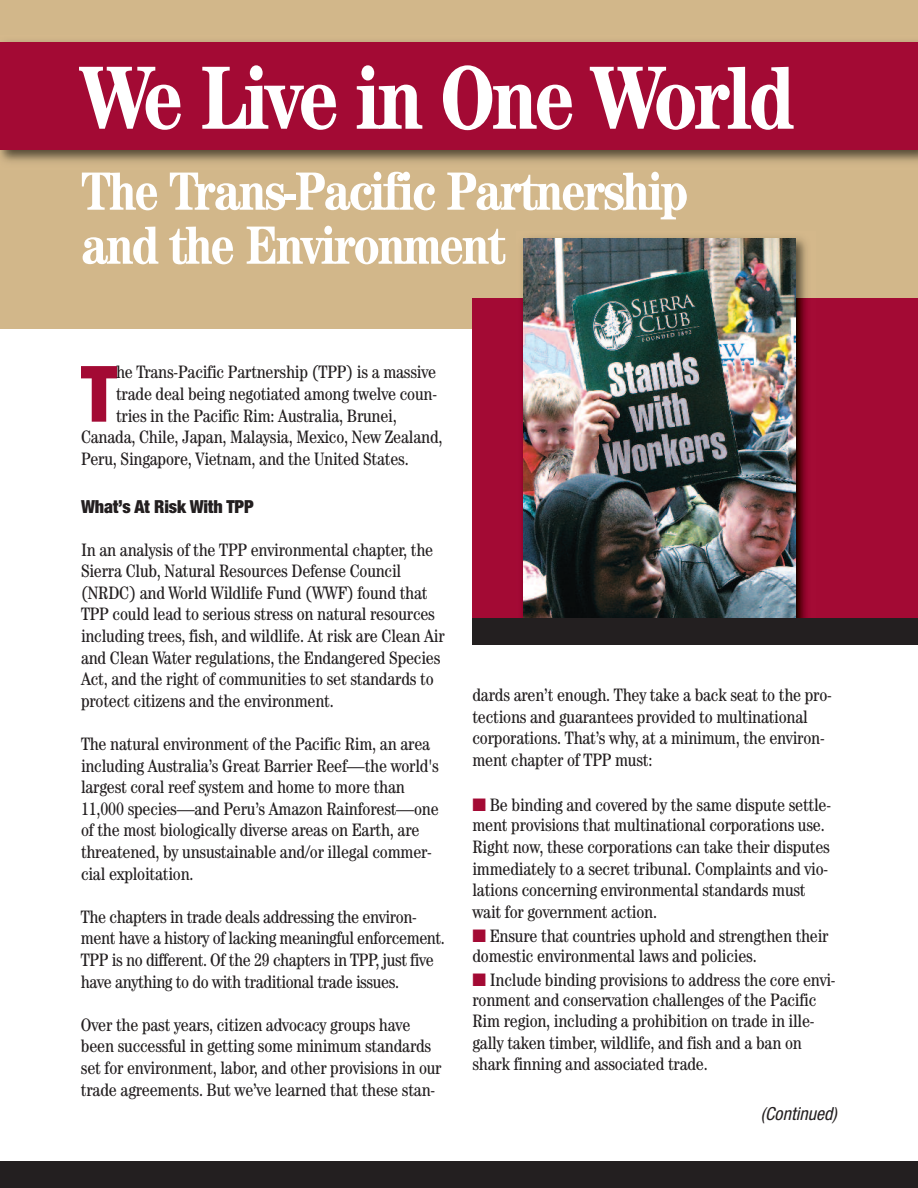
<style>
.page{position:relative;width:918px;height:1188px;background:#fff}
.page>*{position:absolute;margin:0;border:0;box-sizing:border-box;transform-origin:0 0}
.t1{font:700 condensed 90px "Century";letter-spacing:-.03em;color:#fff}
.t2{font:900 condensed 77.85px "Helvetica Neue";color:#a30a34}
.t3{font:700 condensed 54px/54px "Century";letter-spacing:-.03em;color:#fff}
.t4{font:condensed 18px/21.6px "Century";letter-spacing:-.01em;color:#231f20}
.t5{font:900 condensed 18px "Helvetica Neue";letter-spacing:-.01em;color:#231f20}
.t6{font:italic condensed 18px "Helvetica Neue";letter-spacing:.005em;color:#231f20}
.s1{color:#a30a34}
</style>
<div class="page">
<div style="left:0;top:0;width:918px;height:329px;background:#d2b78a"></div>
<div style="left:472px;top:298px;width:446px;height:332px;background:#a30a34"></div>
<div style="left:0;top:42px;width:918px;height:108px;background:#a30a34"></div>
<img style="left:522px;top:238px;width:285px;height:380px">
<img style="left:524px;top:238px;width:271px;height:380px">
<div style="left:0;top:1161px;width:918px;height:27px;background:#231f20"></div>
<div style="left:472px;top:618px;width:446px;height:27px;background:#231f20"></div>
<h1 class="t1" style="left:81px;top:67px;width:715px">We Live in One World</h1>
<h3 class="t3" style="left:81px;top:169px;width:609px">The Trans-Pacific Partnership and the Environment</h3>
<h2 class="t2" style="left:81px;top:346px;width:37px">T</h2>
<p class="t4" style="left:116px;top:363px;width:322px">he Trans-Pacific Partnership (TPP) is a massive</p>
<p class="t4" style="left:116px;top:385px;width:322px">trade deal being negotiated among twelve coun-</p>
<p class="t4" style="left:116px;top:406px;width:282px">tries in the Pacific Rim: Australia, Brunei,</p>
<p class="t4" style="left:81px;top:428px;width:363px">Canada, Chile, Japan, Malaysia, Mexico, New Zealand,</p>
<p class="t4" style="left:81px;top:450px;width:329px">Peru, Singapore, Vietnam, and the United States.</p>
<p class="t5" style="left:81px;top:496px;width:174px">What’s At Risk With TPP</p>
<p class="t4" style="left:81px;top:540px;width:365px">In an analysis of the TPP environmental chapter, the Sierra Club, Natural Resources Defense Council (NRDC) and World Wildlife Fund (WWF) found that TPP could lead to serious stress on natural resources including trees, fish, and wildlife. At risk are Clean Air and Clean Water regulations, the Endangered Species Act, and the right of communities to set standards to protect citizens and the environment.</p>
<p class="t4" style="left:81px;top:735px;width:359px">The natural environment of the Pacific Rim, an area including Australia’s Great Barrier Reef—the world's largest coral reef system and home to more than 11,000 species—and Peru’s Amazon Rainforest—one of the most biologically diverse areas on Earth, are threatened, by unsustainable and/or illegal commer&shy;cial exploitation.</p>
<p class="t4" style="left:81px;top:907px;width:365px">The chapters in trade deals addressing the environ&shy;ment have a history of lacking meaningful enforcement.<br>TPP is no different. Of the 29 chapters in TPP, just five have anything to do with traditional trade issues.</p>
<p class="t4" style="left:81px;top:1015px;width:362px">Over the past years, citizen advocacy groups have been successful in getting some minimum standards set for environment, labor, and other provisions in our trade agreements. But we’ve learned that these stan-</p>
<p class="t4" style="left:472px;top:686px;width:361px">dards aren’t enough. They take a back seat to the pro&shy;tections and guarantees provided to multinational corporations. That’s why, at a minimum, the environ&shy;ment chapter of TPP must:</p>
<p class="t4" style="left:472px;top:796px;width:360px"><span class="s1">■</span> Be binding and covered by the same dispute settle&shy;ment provisions that multinational corporations use.<br>Right now, these corporations can take their disputes immediately to a secret tribunal. Complaints and vio&shy;lations concerning environmental standards must wait for government action.</p>
<p class="t4" style="left:472px;top:927px;width:358px;line-height:20.1px"><span class="s1">■</span> Ensure that countries uphold and strengthen their domestic environmental laws and policies.</p>
<p class="t4" style="left:472px;top:970px;width:365px;line-height:21.1px"><span class="s1">■</span> Include binding provisions to address the core envi&shy;ronment and conservation challenges of the Pacific Rim region, including a prohibition on trade in ille&shy;gally taken timber, wildlife, and fish and a ban on shark finning and associated trade.</p>
<p class="t6" style="left:761px;top:1107px;width:78px">(Continued)</p>
</div>
